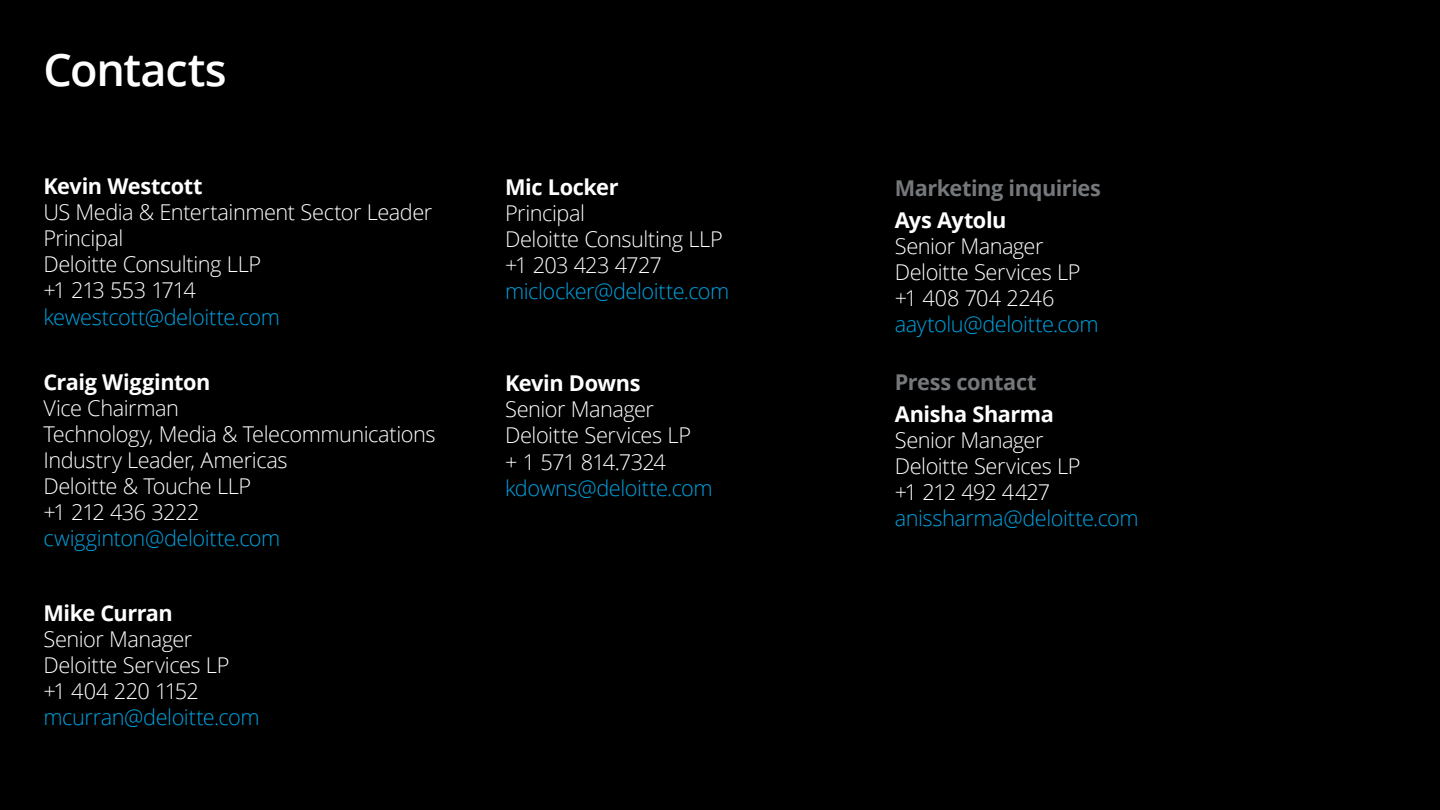
<style>
.page{position:relative;width:1440px;height:810px;background:#000}
.page>*{position:absolute;margin:0;border:0;box-sizing:border-box;transform-origin:0 0}
.t1{font:600 45px "Open Sans";letter-spacing:-.025em;color:#fff}
.t2{font:300 21.75px/26.1px "Open Sans";letter-spacing:-.02em;color:#fff}
.t3{font:300 21.75px "Open Sans";letter-spacing:-.02em;color:#00a2e0}
.t4{font:700 21.75px "Open Sans";letter-spacing:-.02em;color:#fff}
.t5{font:700 21.75px "Open Sans";letter-spacing:-.02em;color:#75787b}
</style>
<div class="page">
<h1 class="t1" style="left:44px;top:39px;width:185px">Contacts</h1>
<p class="t4" style="left:43px;top:171px;width:161px">Kevin Westcott</p>
<p class="t2" style="left:43px;top:199px;width:390px">US Media &amp; Entertainment Sector Leader<br>Principal<br>Deloitte Consulting LLP<br>+1 213 553 1714</p>
<p class="t3" style="left:43px;top:302px;width:238px">kewestcott@deloitte.com</p>
<p class="t4" style="left:43px;top:367px;width:168px">Craig Wigginton</p>
<p class="t2" style="left:43px;top:394px;width:394px">Vice Chairman<br>Technology, Media &amp; Telecommunications<br>Industry Leader, Americas<br>Deloitte &amp; Touche LLP<br>+1 212 436 3222</p>
<p class="t3" style="left:43px;top:524px;width:238px">cwigginton@deloitte.com</p>
<p class="t4" style="left:43px;top:598px;width:131px">Mike Curran</p>
<p class="t2" style="left:43px;top:625px;width:187px">Senior Manager<br>Deloitte Services LP +1 404 220 1152</p>
<p class="t3" style="left:43px;top:702px;width:218px">mcurran@deloitte.com</p>
<p class="t4" style="left:505px;top:172px;width:115px">Mic Locker</p>
<p class="t2" style="left:505px;top:199px;width:219px">Principal<br>Deloitte Consulting LLP +1 203 423 4727</p>
<p class="t3" style="left:505px;top:276px;width:226px">miclocker@deloitte.com</p>
<p class="t4" style="left:505px;top:368px;width:137px">Kevin Downs</p>
<p class="t2" style="left:505px;top:396px;width:187px">Senior Manager<br>Deloitte Services LP + 1 571 814.7324</p>
<p class="t3" style="left:505px;top:473px;width:209px">kdowns@deloitte.com</p>
<p class="t5" style="left:895px;top:172px;width:208px">Marketing inquiries</p>
<p class="t4" style="left:895px;top:205px;width:113px">Ays Aytolu</p>
<p class="t2" style="left:895px;top:232px;width:187px">Senior Manager<br>Deloitte Services LP +1 408 704 2246</p>
<p class="t3" style="left:895px;top:309px;width:206px">aaytolu@deloitte.com</p>
<p class="t5" style="left:895px;top:367px;width:143px">Press contact</p>
<p class="t4" style="left:895px;top:399px;width:161px">Anisha Sharma</p>
<p class="t2" style="left:895px;top:427px;width:187px">Senior Manager<br>Deloitte Services LP +1 212 492 4427</p>
<p class="t3" style="left:895px;top:504px;width:246px">anissharma@deloitte.com</p>
</div>
